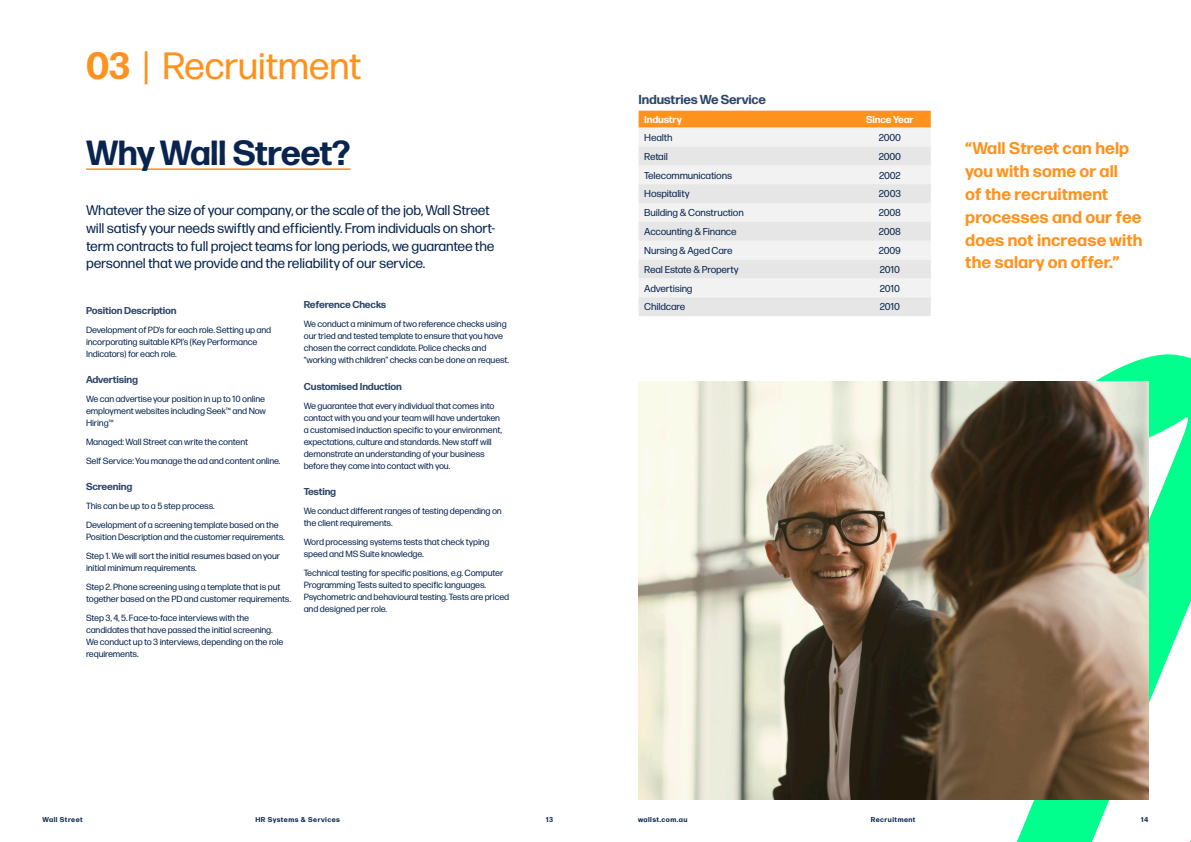
<style>
.page{position:relative;width:1191px;height:842px;background:#fff}
.page>*{position:absolute;margin:0;border:0;box-sizing:border-box;transform-origin:0 0}
._01_SmallHeadline{font:38px "Forma DJR Micro";letter-spacing:-.015em;color:#ff921c}
._01_SmallHeadline-2{font:700 34.9px "Forma DJR Micro";letter-spacing:-.015em;color:#08244f}
._05_Quote{font:700 16.9px/22.8px "Forma DJR Micro";letter-spacing:.005em;color:#ff921c}
._02_IntroPara{font:14px/17.8px "Forma DJR Micro";letter-spacing:-.015em;color:#08244f}
._03_SubHead{font:700 13px "Forma DJR Micro";letter-spacing:-.015em;color:#2d4569}
._04_BodyCopy{font:10px "Forma DJR Micro";letter-spacing:-.015em;color:#08244f}
._03_SubHead-2{font:700 10px "Forma DJR Micro";letter-spacing:-.015em;color:#2d4569}
._04_BodyCopy-2{font:700 10px "Forma DJR Micro";letter-spacing:-.015em;color:#fff}
._04_BodyCopy-3{font:9px/12px "Forma DJR Micro";letter-spacing:-.015em;color:#08244f}
._01_SmallHeadline-3{font:700 7px "Forma DJR Micro";letter-spacing:.065em;color:#08244f}
.s1{font-weight:700}
</style>
<div class="page">
<svg style="left:860px;top:354px;width:331px;height:488px"></svg>
<img style="left:638px;top:381px;width:510px;height:418px">
<hr style="left:86px;top:168px;width:264px;height:2px;background:#ff921c">
<div style="left:638px;top:111px;width:292px;height:17px;background:#ff921c"></div>
<div style="left:639px;top:128px;width:291px;height:18px;background:#f2f2f2"></div>
<svg style="left:639px;top:146px;width:291px;height:170px;fill:#e6e6e6"></svg>
<p class="_01_SmallHeadline" style="left:86px;top:42px;width:277px"><span class="s1">03</span> | Recruitment</p>
<p class="_01_SmallHeadline-2" style="left:86px;top:130px;width:266px">Why Wall Street?</p>
<p class="_02_IntroPara" style="left:86px;top:201px;width:411px">Whatever the size of your company, or the scale of the job, Wall Street will satisfy your needs swiftly and efficiently. From individuals on short&shy;term contracts to full project teams for long periods, we guarantee the personnel that we provide and the reliability of our service.</p>
<p class="_03_SubHead-2" style="left:86px;top:304px;width:92px">Position Description</p>
<p class="_04_BodyCopy-3" style="left:86px;top:323px;width:187px">Development of PD’s for each role. Setting up and incorporating suitable KPl’s (Key Performance<br>Indicators) for each role.</p>
<p class="_03_SubHead-2" style="left:86px;top:373px;width:53px">Advertising</p>
<p class="_04_BodyCopy-3" style="left:86px;top:392px;width:181px;text-align:justify">We can advertise your position in up to 10 online employment websites including Seek™ and Now Hiring™</p>
<p class="_04_BodyCopy-3" style="left:86px;top:435px;width:163px">Managed: Wall Street can write the content</p>
<p class="_04_BodyCopy-3" style="left:86px;top:454px;width:196px">Self Service: You manage the ad and content online.</p>
<p class="_03_SubHead-2" style="left:86px;top:480px;width:48px">Screening</p>
<p class="_04_BodyCopy-3" style="left:86px;top:499px;width:130px">This can be up to a 5 step process.</p>
<p class="_04_BodyCopy-3" style="left:86px;top:518px;width:200px">Development of a screening template based on the<br>Position Description and the customer requirements.</p>
<p class="_04_BodyCopy-3" style="left:86px;top:549px;width:196px">Step 1. We will sort the initial resumes based on your initial minimum requirements.</p>
<p class="_04_BodyCopy-3" style="left:86px;top:580px;width:206px">Step 2. Phone screening using a template that is put together based on the PD and customer requirements.</p>
<p class="_04_BodyCopy-3" style="left:86px;top:611px;width:199px">Step 3, 4, 5. Face-to-face interviews with the candidates that have passed the initial screening.<br>We conduct up to 3 interviews, depending on the role requirements.</p>
<p class="_03_SubHead-2" style="left:304px;top:298px;width:84px">Reference Checks</p>
<p class="_04_BodyCopy-3" style="left:304px;top:318px;width:207px">We conduct a minimum of two reference checks using our tried and tested template to ensure that you have chosen the correct candidate. Police checks and “working with children” checks can be done on request.</p>
<p class="_03_SubHead-2" style="left:304px;top:380px;width:100px">Customised Induction</p>
<p class="_04_BodyCopy-3" style="left:304px;top:399px;width:200px">We guarantee that every individual that comes into contact with you and your team will have undertaken a customised induction specific to your environment, expectations, culture and standards. New staff will demonstrate an understanding of your business before they come into contact with you.</p>
<p class="_03_SubHead-2" style="left:304px;top:485px;width:34px">Testing</p>
<p class="_04_BodyCopy-3" style="left:304px;top:504px;width:199px">We conduct different ranges of testing depending on the client requirements.</p>
<p class="_04_BodyCopy-3" style="left:304px;top:535px;width:187px">Word processing systems tests that check typing speed and MS Suite knowledge.</p>
<p class="_04_BodyCopy-3" style="left:304px;top:566px;width:207px">Technical testing for specific positions, e.g. Computer Programming Tests suited to specific languages.<br>Psychometric and behavioural testing. Tests are priced and designed per role.</p>
<p class="_01_SmallHeadline-3" style="left:43px;top:814px;width:42px">Wall Street</p>
<p class="_01_SmallHeadline-3" style="left:255px;top:814px;width:86px">HR Systems &amp; Services</p>
<p class="_01_SmallHeadline-3" style="left:545px;top:814px;width:9px">13</p>
<p class="_03_SubHead" style="left:638px;top:91px;width:129px">Industries We Service</p>
<p class="_04_BodyCopy-2" style="left:644px;top:113px;width:39px">Industry</p>
<p class="_04_BodyCopy-2" style="left:866px;top:113px;width:49px">Since Year</p>
<p class="_04_BodyCopy" style="left:644px;top:131px;width:30px">Health</p>
<p class="_04_BodyCopy" style="left:878px;top:131px;width:24px">2000</p>
<p class="_04_BodyCopy" style="left:644px;top:150px;width:25px">Retail</p>
<p class="_04_BodyCopy" style="left:878px;top:150px;width:24px">2000</p>
<p class="_04_BodyCopy" style="left:644px;top:169px;width:89px">Telecommunications</p>
<p class="_04_BodyCopy" style="left:879px;top:169px;width:23px">2002</p>
<p class="_04_BodyCopy" style="left:644px;top:188px;width:47px">Hospitality</p>
<p class="_04_BodyCopy" style="left:879px;top:188px;width:24px">2003</p>
<p class="_04_BodyCopy" style="left:644px;top:206px;width:101px">Building &amp; Construction</p>
<p class="_04_BodyCopy" style="left:878px;top:206px;width:24px">2008</p>
<p class="_04_BodyCopy" style="left:644px;top:225px;width:94px">Accounting &amp; Finance</p>
<p class="_04_BodyCopy" style="left:878px;top:225px;width:24px">2008</p>
<p class="_04_BodyCopy" style="left:644px;top:244px;width:90px">Nursing &amp; Aged Care</p>
<p class="_04_BodyCopy" style="left:878px;top:244px;width:24px">2009</p>
<p class="_04_BodyCopy" style="left:644px;top:263px;width:96px">Real Estate &amp; Property</p>
<p class="_04_BodyCopy" style="left:880px;top:263px;width:22px">2010</p>
<p class="_04_BodyCopy" style="left:644px;top:282px;width:50px">Advertising</p>
<p class="_04_BodyCopy" style="left:880px;top:282px;width:22px">2010</p>
<p class="_04_BodyCopy" style="left:644px;top:301px;width:42px">Childcare</p>
<p class="_04_BodyCopy" style="left:880px;top:301px;width:22px">2010</p>
<p class="_05_Quote" style="left:965px;top:137px;width:179px">“Wall Street can help you with some or all<br>of the recruitment processes and our fee does not increase with the salary on offer.”</p>
<p class="_01_SmallHeadline-3" style="left:638px;top:814px;width:51px">wallst.com.au</p>
<p class="_01_SmallHeadline-3" style="left:871px;top:814px;width:46px">Recruitment</p>
<p class="_01_SmallHeadline-3" style="left:1141px;top:814px;width:9px">14</p>
</div>
